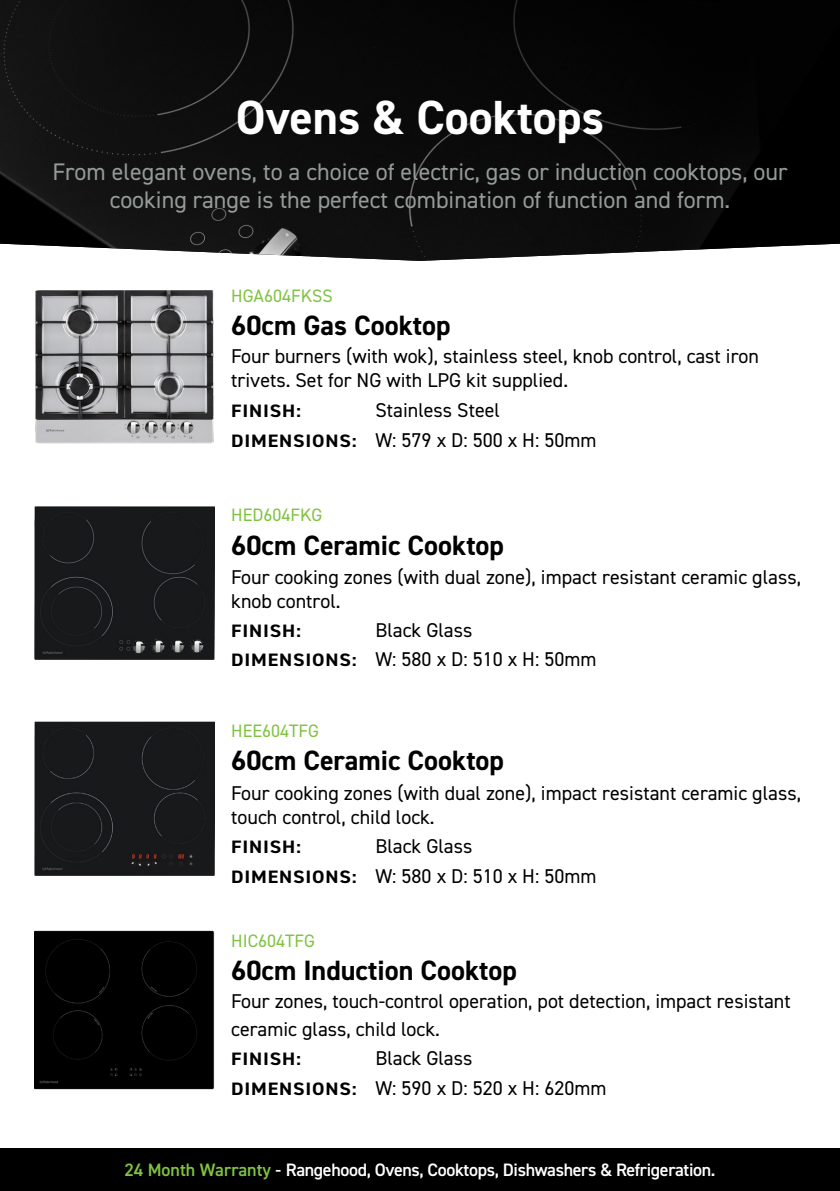
<style>
.page{position:relative;width:840px;height:1191px;background:#fff}
.page>*{position:absolute;margin:0;border:0;box-sizing:border-box;transform-origin:0 0}
.t1{font:700 48px "DIN2014";color:#fff}
.t2{font:700 28px "DIN2014";color:#000}
.t3{font:24px/28.8px "DIN2014";color:#949b9a;text-align:center}
.t4{font:20px/24px "DIN2014";color:#000}
.t5{font:600 18px "DIN2014";letter-spacing:-.02em;color:#fff}
.t6{font:18px "DIN2014";color:#80c342}
.t7{font:700 18px "DIN2014";letter-spacing:.04em;color:#000;scale:1.11 1}
.s1{font-weight:700;font-size:18px}
.s2{color:#80c342}
</style>
<div class="page">
<img style="left:0;top:0;width:839px;height:261px">
<img style="left:35px;top:290px;width:178px;height:154px">
<img style="left:34px;top:506px;width:180px;height:153px">
<img style="left:34px;top:722px;width:180px;height:153px">
<div style="left:0;top:1148px;width:839px;height:43px;background:#000"></div>
<div style="left:34px;top:930px;width:180px;height:159px;background:#000"></div>
<h1 class="t1" style="left:236px;top:85px;width:369px">Ovens &amp; Cooktops</h1>
<p class="t3" style="left:52px;top:156px;width:736px">From elegant ovens, to a choice of electric, gas or induction cooktops, our cooking range is the perfect combination of function and form.</p>
<p class="t6" style="left:231px;top:284px;width:103px">HGA604FKSS</p>
<h2 class="t2" style="left:231px;top:307px;width:221px">60cm Gas Cooktop</h2>
<p class="t4" style="left:231px;top:344px;width:529px">Four burners (with wok), stainless steel, knob control, cast iron trivets. Set for NG with LPG kit supplied.</p>
<p class="t7" style="left:231px;top:399px;width:64px">FINISH:</p>
<p class="t4" style="left:231px;top:395px;width:366px;line-height:29.6px;text-indent:144px">Stainless Steel<br><span class="s1">DIMENSIONS:</span> W: 579 x D: 500 x H: 50mm</p>
<p class="t6" style="left:231px;top:503px;width:92px">HED604FKG</p>
<h2 class="t2" style="left:231px;top:526px;width:274px">60cm Ceramic Cooktop</h2>
<p class="t4" style="left:231px;top:565px;width:571px">Four cooking zones (with dual zone), impact resistant ceramic glass, knob control.</p>
<p class="t7" style="left:231px;top:619px;width:64px">FINISH:</p>
<p class="t4" style="left:231px;top:615px;width:366px;line-height:29px;text-indent:144px">Black Glass<br><span class="s1">DIMENSIONS:</span> W: 580 x D: 510 x H: 50mm</p>
<p class="t6" style="left:231px;top:719px;width:89px">HEE604TFG</p>
<h2 class="t2" style="left:231px;top:742px;width:274px">60cm Ceramic Cooktop</h2>
<p class="t4" style="left:231px;top:781px;width:571px">Four cooking zones (with dual zone), impact resistant ceramic glass, touch control, child lock.</p>
<p class="t7" style="left:231px;top:835px;width:64px">FINISH:</p>
<p class="t4" style="left:231px;top:831px;width:366px;line-height:29.6px;text-indent:144px">Black Glass<br><span class="s1">DIMENSIONS:</span> W: 580 x D: 510 x H: 50mm</p>
<p class="t6" style="left:231px;top:929px;width:85px">HIC604TFG</p>
<h2 class="t2" style="left:231px;top:952px;width:287px">60cm Induction Cooktop</h2>
<p class="t4" style="left:231px;top:987px;width:560px;line-height:28px">Four zones, touch-control operation, pot detection, impact resistant ceramic glass, child lock.</p>
<p class="t7" style="left:231px;top:1047px;width:64px">FINISH:</p>
<p class="t4" style="left:231px;top:1043px;width:376px;line-height:29.6px;text-align:center">Black Glass<br><span class="s1">DIMENSIONS:</span> W: 590 x D: 520 x H: 620mm</p>
<p class="t5" style="left:124px;top:1157px;width:592px"><span class="s2">24 Month Warranty</span> - Rangehood, Ovens, Cooktops, Dishwashers &amp; Refrigeration.</p>
</div>
